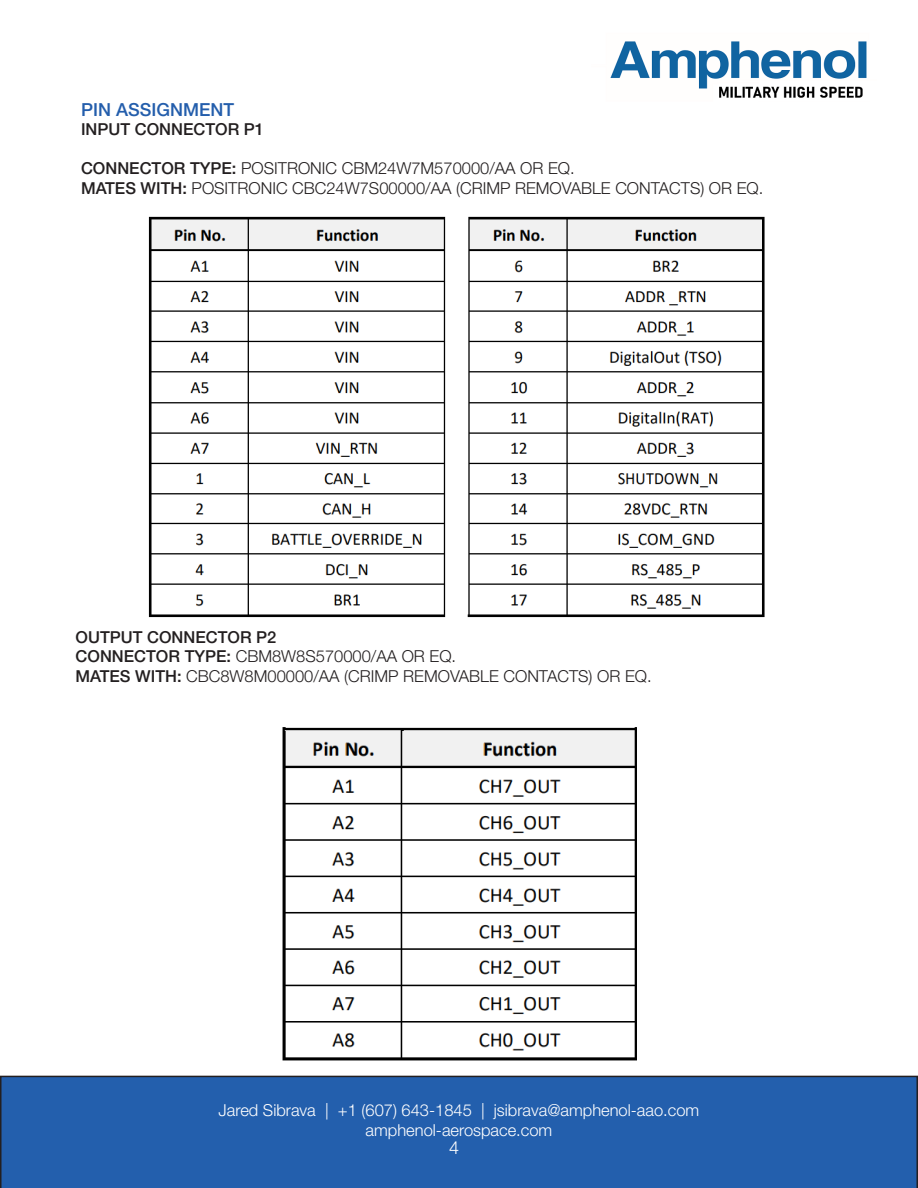
<style>
.page{position:relative;width:918px;height:1188px;background:#fff}
.page>*{position:absolute;margin:0;border:0;box-sizing:border-box;transform-origin:0 0}
.t1{font:500 18px "Helvetica Neue LT Std";color:#245eac}
.t2{font:300 18px "Helvetica Neue LT Std";color:#fff}
.t3{font:300 16.5px "Helvetica Neue LT Std";color:#231f20}
.t4{font:300 16.5px/19.8px "Helvetica Neue LT Std";color:#fff;text-align:center}
.t5{font:500 16.5px "Helvetica Neue LT Std";color:#231f20}
.s1{font-weight:500}
</style>
<div class="page">
<img style="left:610px;top:41px;width:257px;height:57px">
<div style="left:0;top:1076px;width:918px;height:112px;background:#235fad"></div>
<img style="left:148px;top:216px;width:617px;height:402px">
<img style="left:282px;top:727px;width:355px;height:334px">
<p class="t1" style="left:81px;top:99px;width:155px">PIN ASSIGNMENT</p>
<p class="t5" style="left:81px;top:119px;width:185px">INPUT CONNECTOR P1</p>
<p class="t3" style="left:81px;top:158px;width:495px"><span class="s1">CONNECTOR TYPE:</span> POSITRONIC CBM24W7M570000/AA OR EQ.</p>
<p class="t3" style="left:81px;top:178px;width:684px"><span class="s1">MATES WITH:</span> POSITRONIC CBC24W7S00000/AA (CRIMP REMOVABLE CONTACTS) OR EQ.</p>
<p class="t5" style="left:76px;top:627px;width:202px">OUTPUT CONNECTOR P2</p>
<p class="t3" style="left:76px;top:646px;width:382px"><span class="s1">CONNECTOR TYPE:</span> CBM8W8S570000/AA OR EQ.</p>
<p class="t3" style="left:76px;top:666px;width:578px"><span class="s1">MATES WITH:</span> CBC8W8M00000/AA (CRIMP REMOVABLE CONTACTS) OR EQ.</p>
<p class="t4" style="left:219px;top:1100px;width:482px">Jared Sibrava | +1 (607) 643-1845 | jsibrava@amphenol-aao.com amphenol-aerospace.com</p>
<p class="t2" style="left:449px;top:1136px;width:12px">4</p>
</div>
